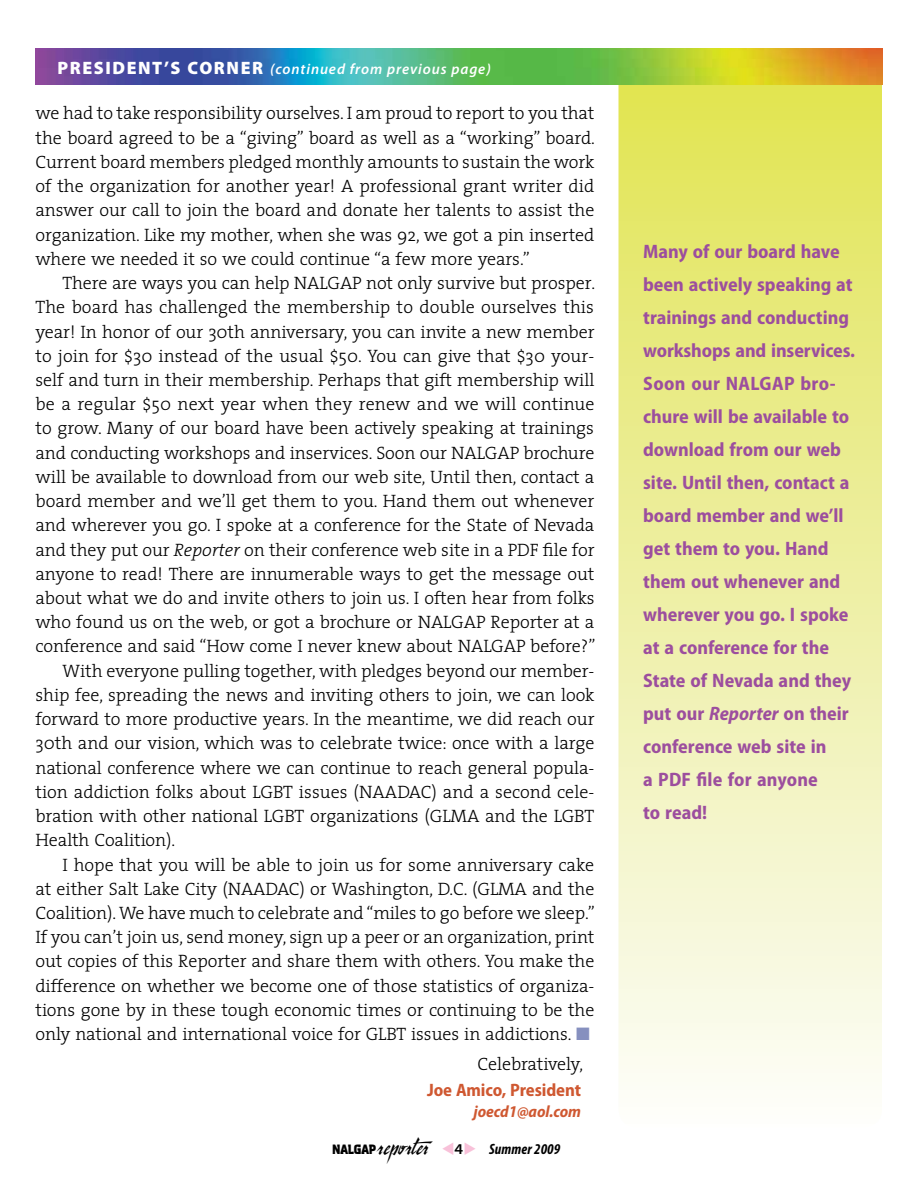
<style>
.page{position:relative;width:918px;height:1188px;background:#fff}
.page>*{position:absolute;margin:0;border:0;box-sizing:border-box;transform-origin:0 0}
.t1{font:700 semi-condensed 19.5px/33px "Myriad Pro";color:#9c4e9e}
.t2{font:300 18px/24.3px "The Serif";letter-spacing:-.005em;color:#000;text-align:justify}
.t3{font:700 semi-condensed 18px "Myriad Pro";letter-spacing:-.005em;color:#cf5831}
.t4{font:italic 700 semi-condensed 16.5px "Myriad Pro";letter-spacing:-.005em;color:#cf5831}
.t5{font:italic 600 15px "Myriad Pro";letter-spacing:.06em;color:#fff}
.t6{font:italic 700 condensed 15px "Myriad Pro";letter-spacing:.01em;color:#000}
.t7{font:800 13.5px "Aquatic";letter-spacing:-.03em;color:#000}
.s1{font-weight:900;font-style:normal;font-size:18px}
.s2{font-style:italic}
.s3{color:#8690bf}
.s4{font-family:"Personal";font-weight:400;font-style:normal;font-stretch:normal;font-size:33px}
.s5{color:#f8c1d9}
.s6{font-weight:600;font-style:normal;font-stretch:semi-expanded}
</style>
<div class="page">
<svg style="left:618px;top:84px;width:264px;height:1002px"></svg>
<img style="left:35px;top:48px;width:847px;height:36px">
<p class="t5" style="left:57px;top:60px;width:435px"><span class="s1">PRESIDENT’S CORNER</span> (continued from previous page)</p>
<p class="t2" style="left:35px;top:101px;width:561px">we had to take responsibility ourselves. I am proud to report to you that the board agreed to be a “giving” board as well as a “working” board.<br>Current board members pledged monthly amounts to sustain the work of the organization for another year! A professional grant writer did answer our call to join the board and donate her talents to assist the organization. Like my mother, when she was 92, we got a pin inserted where we needed it so we could continue “a few more years.”</p>
<p class="t2" style="left:62px;top:270px;width:534px">There are ways you can help NALGAP not only survive but prosper.</p>
<p class="t2" style="left:35px;top:294px;width:560px">The board has challenged the membership to double ourselves this</p>
<p class="t2" style="left:35px;top:319px;width:560px">year! In honor of our 30th anniversary, you can invite a new member</p>
<p class="t2" style="left:35px;top:343px;width:561px">to join for $30 instead of the usual $50. You can give that $30 your-</p>
<p class="t2" style="left:35px;top:367px;width:560px">self and turn in their membership. Perhaps that gift membership will</p>
<p class="t2" style="left:35px;top:391px;width:560px">be a regular $50 next year when they renew and we will continue</p>
<p class="t2" style="left:35px;top:416px;width:560px">to grow. Many of our board have been actively speaking at trainings</p>
<p class="t2" style="left:35px;top:440px;width:561px">and conducting workshops and inservices. Soon our NALGAP brochure</p>
<p class="t2" style="left:35px;top:464px;width:560px">will be available to download from our web site, Until then, contact a</p>
<p class="t2" style="left:35px;top:488px;width:560px">board member and we’ll get them to you. Hand them out whenever</p>
<p class="t2" style="left:35px;top:513px;width:561px">and wherever you go. I spoke at a conference for the State of Nevada</p>
<p class="t2" style="left:35px;top:537px;width:561px">and they put our <span class="s2">Reporter</span> on their conference web site in a PDF file for</p>
<p class="t2" style="left:35px;top:561px;width:560px">anyone to read! There are innumerable ways to get the message out</p>
<p class="t2" style="left:35px;top:585px;width:561px">about what we do and invite others to join us. I often hear from folks</p>
<p class="t2" style="left:35px;top:609px;width:560px">who found us on the web, or got a brochure or NALGAP Reporter at a</p>
<p class="t2" style="left:35px;top:634px;width:561px">conference and said “How come I never knew about NALGAP before?”</p>
<p class="t2" style="left:62px;top:658px;width:534px">With everyone pulling together, with pledges beyond our member-</p>
<p class="t2" style="left:35px;top:682px;width:561px">ship fee, spreading the news and inviting others to join, we can look</p>
<p class="t2" style="left:35px;top:706px;width:561px">forward to more productive years. In the meantime, we did reach our</p>
<p class="t2" style="left:35px;top:731px;width:561px">30th and our vision, which was to celebrate twice: once with a large</p>
<p class="t2" style="left:35px;top:755px;width:561px">national conference where we can continue to reach general popula-</p>
<p class="t2" style="left:35px;top:779px;width:561px">tion addiction folks about LGBT issues (NAADAC) and a second cele-</p>
<p class="t2" style="left:35px;top:803px;width:560px">bration with other national LGBT organizations (GLMA and the LGBT</p>
<p class="t2" style="left:35px;top:828px;width:141px">Health Coalition).</p>
<p class="t2" style="left:62px;top:852px;width:533px">I hope that you will be able to join us for some anniversary cake</p>
<p class="t2" style="left:35px;top:876px;width:560px">at either Salt Lake City (NAADAC) or Washington, D.C. (GLMA and the</p>
<p class="t2" style="left:35px;top:900px;width:561px">Coalition). We have much to celebrate and “miles to go before we sleep.”</p>
<p class="t2" style="left:35px;top:924px;width:561px">If you can’t join us, send money, sign up a peer or an organization, print</p>
<p class="t2" style="left:35px;top:949px;width:560px">out copies of this Reporter and share them with others. You make the</p>
<p class="t2" style="left:35px;top:973px;width:561px">difference on whether we become one of those statistics of organiza-</p>
<p class="t2" style="left:35px;top:997px;width:560px">tions gone by in these tough economic times or continuing to be the</p>
<p class="t2" style="left:35px;top:1021px;width:556px">only national and international voice for GLBT issues in addictions. <span class="s3">■</span></p>
<p class="t2" style="left:478px;top:1051px;width:107px">Celebratively,</p>
<p class="t3" style="left:427px;top:1080px;width:155px">Joe Amico, President</p>
<p class="t4" style="left:474px;top:1102px;width:109px">joecd1@aol.com</p>
<p class="t7" style="left:332px;top:1141px;width:45px">NALGAP</p>
<p class="t6" style="left:376px;top:1141px;width:186px"><span class="s4">reporter</span> <span class="s5">▼</span><span class="s6">4</span><span class="s5">◆</span> Summer 2009</p>
<p class="t1" style="left:643px;top:236px;width:214px">Many of our board have been actively speaking at trainings and conducting workshops and inservices.<br>Soon our NALGAP bro&shy;chure will be available to download from our web site. Until then, contact a board member and we’ll get them to you. Hand them out whenever and wherever you go. I spoke at a conference for the<br>State of Nevada and they put our <span class="s2">Reporter</span> on their conference web site in<br>a PDF file for anyone<br>to read!</p>
</div>
